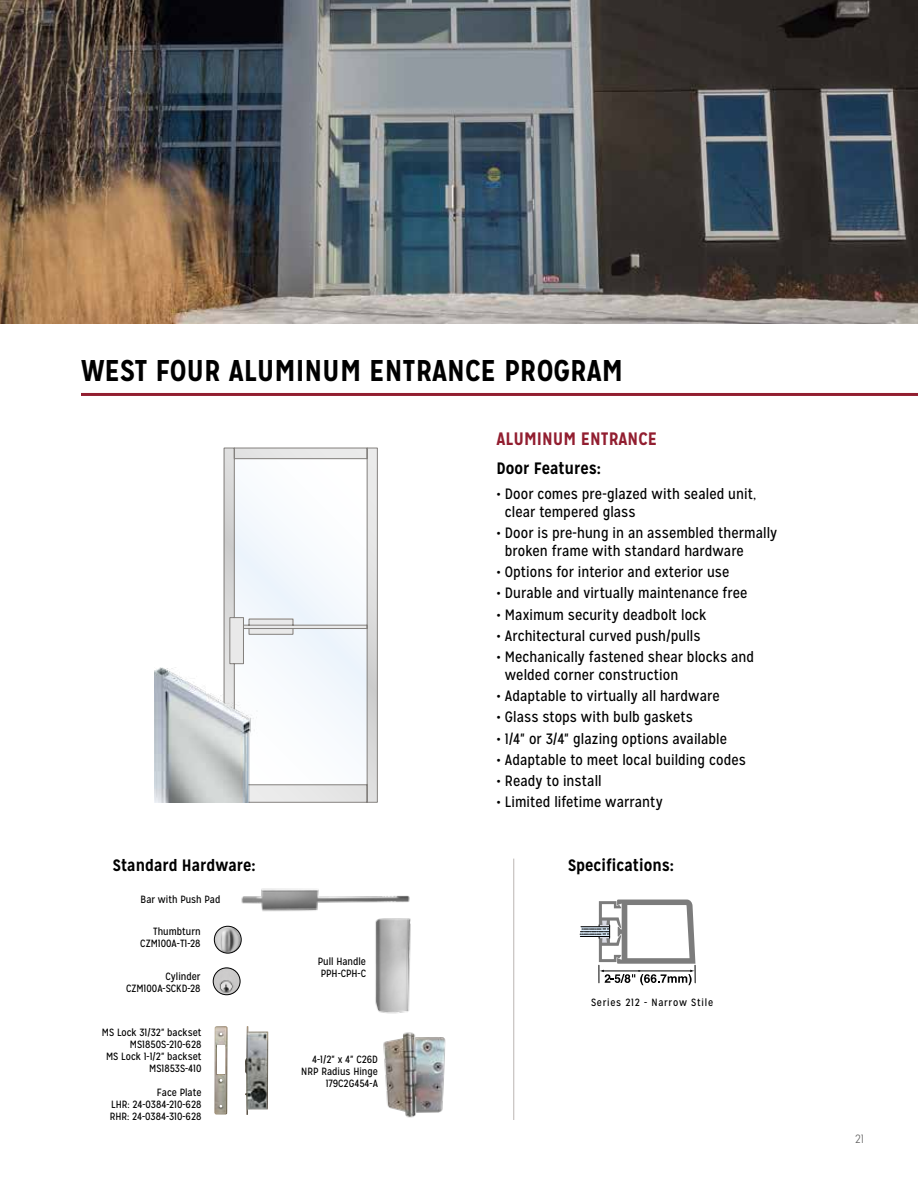
<style>
.page{position:relative;width:918px;height:1188px;background:#fff}
.page>*{position:absolute;margin:0;border:0;box-sizing:border-box;transform-origin:0 0}
.t1{font:700 30px "Mission Gothic";color:#000}
.t2{font:700 18px "Mission Gothic";color:#921e30}
.t3{font:700 16.5px "Mission Gothic";color:#000}
.t4{font:15px/18px "Mission Gothic";color:#000}
.t5{font:300 12px "Mission Gothic";color:#636363}
.t6{font:10.5px/12px "Mission Gothic";color:#000;text-align:right}
.t7{font:10.5px "Mission Gothic";letter-spacing:.07em;color:#000}
</style>
<div class="page">
<img style="left:241px;top:888px;width:169px;height:24px">
<img style="left:0;top:0;width:918px;height:324px">
<svg style="left:580px;top:900px;width:116px;height:85px"></svg>
<img style="left:214px;top:1026px;width:54px;height:89px">
<img style="left:375px;top:918px;width:36px;height:96px">
<svg style="left:223px;top:447px;width:155px;height:356px"></svg>
<img style="left:154px;top:668px;width:116px;height:135px">
<img style="left:383px;top:1032px;width:63px;height:86px">
<img style="left:213px;top:968px;width:27px;height:27px;border-radius:13px">
<div style="left:213px;top:968px;width:27px;height:27px;border:1px solid #000;border-radius:50%"></div>
<img style="left:214px;top:926px;width:27px;height:27px;border-radius:13px">
<div style="left:214px;top:926px;width:27px;height:27px;border:1px solid #000;border-radius:50%"></div>
<hr style="left:81px;top:393px;width:837px;height:3px;background:#921e30">
<hr style="left:513px;top:859px;width:1px;height:261px;background:#bbb6b3">
<h1 class="t1" style="left:81px;top:351px;width:544px">WEST FOUR ALUMINUM ENTRANCE PROGRAM</h1>
<p class="t2" style="left:497px;top:428px;width:162px">ALUMINUM ENTRANCE</p>
<p class="t3" style="left:497px;top:458px;width:106px">Door Features:</p>
<p class="t4" style="left:505px;top:484px;width:253px;text-indent:-8px">• Door comes pre-glazed with sealed unit, clear tempered glass</p>
<p class="t4" style="left:505px;top:524px;width:274px;text-indent:-8px">• Door is pre-hung in an assembled thermally broken frame with standard hardware</p>
<p class="t4" style="left:497px;top:563px;width:234px">• Options for interior and exterior use</p>
<p class="t4" style="left:497px;top:584px;width:252px">• Durable and virtually maintenance free</p>
<p class="t4" style="left:497px;top:605px;width:211px">• Maximum security deadbolt lock</p>
<p class="t4" style="left:497px;top:627px;width:205px">• Architectural curved push/pulls</p>
<p class="t4" style="left:505px;top:648px;width:251px;text-indent:-8px">• Mechanically fastened shear blocks and welded corner construction</p>
<p class="t4" style="left:497px;top:687px;width:224px">• Adaptable to virtually all hardware</p>
<p class="t4" style="left:497px;top:708px;width:198px">• Glass stops with bulb gaskets</p>
<p class="t4" style="left:497px;top:730px;width:232px">• 1/4" or 3/4" glazing options available</p>
<p class="t4" style="left:497px;top:751px;width:251px">• Adaptable to meet local building codes</p>
<p class="t4" style="left:497px;top:772px;width:107px">• Ready to install</p>
<p class="t4" style="left:497px;top:793px;width:168px">• Limited lifetime warranty</p>
<p class="t3" style="left:113px;top:855px;width:144px">Standard Hardware:</p>
<p class="t3" style="left:568px;top:855px;width:108px">Specifications:</p>
<p class="t6" style="left:141px;top:893px;width:81px">Bar with Push Pad</p>
<p class="t6" style="left:140px;top:926px;width:62px">Thumbturn<br>CZM100A-T1-28</p>
<p class="t6" style="left:126px;top:970px;width:76px">Cylinder<br>CZM100A-SCKD-28</p>
<p class="t6" style="left:102px;top:1026px;width:101px">MS Lock 31/32" backset<br>MS1850S-210-628<br>MS Lock 1-1/2" backset<br>MS1853S-410</p>
<p class="t6" style="left:110px;top:1086px;width:93px;text-align:justify;text-indent:47px">Face Plate LHR: 24-0384-210-628<br>RHR: 24-0384-310-628</p>
<p class="t6" style="left:318px;top:955px;width:50px;line-height:12.6px;text-align:left">Pull Handle<br>PPH-CPH-C</p>
<p class="t6" style="left:301px;top:1053px;width:78px">4-1/2" x 4" C26D<br>NRP Radius Hinge<br>179C2G454-A</p>
<p class="t7" style="left:591px;top:996px;width:124px">Series 212 - Narrow Stile</p>
<p class="t5" style="left:855px;top:1132px;width:10px">21</p>
</div>
